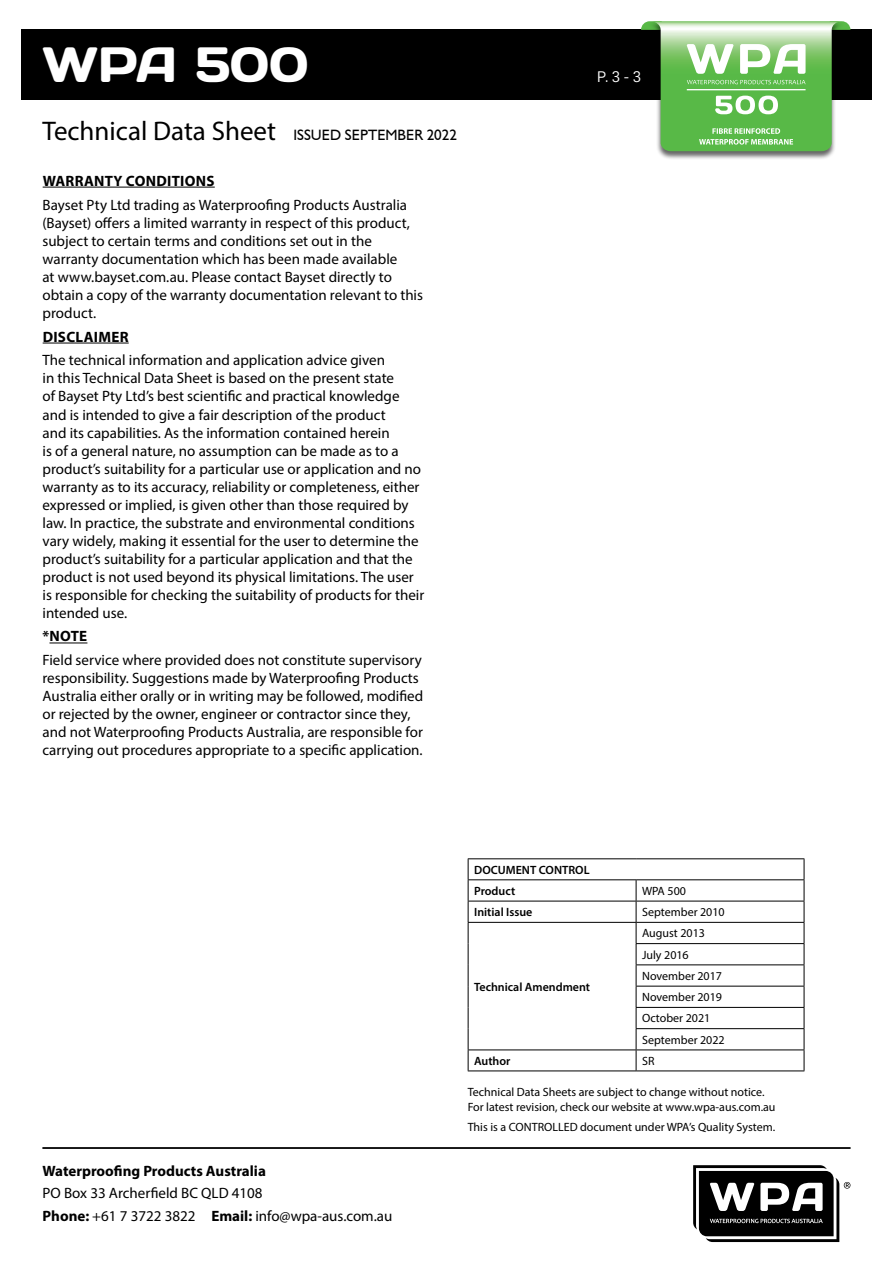
<style>
.page{position:relative;width:893px;height:1263px;background:#fff}
.page>*{position:absolute;margin:0;border:0;box-sizing:border-box;transform-origin:0 0}
.t1{font:49.5px "Days";letter-spacing:-.01em;color:#fff}
.t2{font:27px "Myriad Pro";color:#000}
.t3{font:15px/18px "Myriad Pro";color:#000}
.t4{font:700 15px "Myriad Pro";letter-spacing:.005em;color:#000}
.t5{font:15px "Humanist 521 BT";color:#000}
.t6{font:15px "Flama";color:#fff}
.t7{font:12px/21.3px "Myriad Pro";color:#000}
.t8{font:600 12px/21px "Myriad Pro";color:#000}
.s1{font-weight:700}
</style>
<div class="page">
<hr style="left:43px;top:1147px;width:807px;height:2px;background:#000">
<div style="left:21px;top:30px;width:851px;height:70px;background:#000"></div>
<svg style="left:693px;top:1165px;width:157px;height:77px"></svg>
<hr style="left:468px;top:858px;width:168px;height:1px;background:#000">
<hr style="left:636px;top:858px;width:168px;height:1px;background:#000">
<hr style="left:468px;top:879px;width:168px;height:1px;background:#000">
<hr style="left:636px;top:879px;width:168px;height:1px;background:#000">
<svg style="left:468px;top:859px;width:1px;height:211px"></svg>
<svg style="left:804px;top:859px;width:1px;height:211px"></svg>
<hr style="left:468px;top:1070px;width:168px;height:1px;background:#000">
<hr style="left:636px;top:1070px;width:168px;height:1px;background:#000">
<hr style="left:468px;top:901px;width:168px;height:1px;background:#000">
<hr style="left:636px;top:901px;width:168px;height:1px;background:#000">
<hr style="left:468px;top:922px;width:168px;height:1px;background:#000">
<hr style="left:636px;top:922px;width:168px;height:1px;background:#000">
<hr style="left:636px;top:943px;width:168px;height:1px;background:#000">
<hr style="left:636px;top:964px;width:168px;height:1px;background:#000">
<hr style="left:636px;top:986px;width:168px;height:1px;background:#000">
<hr style="left:636px;top:1007px;width:168px;height:1px;background:#000">
<hr style="left:636px;top:1028px;width:168px;height:1px;background:#000">
<hr style="left:468px;top:1049px;width:168px;height:1px;background:#000">
<hr style="left:636px;top:1049px;width:168px;height:1px;background:#000">
<svg style="left:636px;top:880px;width:1px;height:190px"></svg>
<hr style="left:43px;top:187px;width:172px;height:1px;background:#000">
<hr style="left:43px;top:343px;width:86px;height:1px;background:#000">
<hr style="left:49px;top:643px;width:38px;height:1px;background:#000">
<div style="left:647px;top:21px;width:198px;height:139px;background:#000;opacity:.6"></div>
<svg style="left:641px;top:21px;width:209px;height:130px"></svg>
<h1 class="t1" style="left:43px;top:33px;width:268px">WPA 500</h1>
<h2 class="t2" style="left:43px;top:114px;width:235px">Technical Data Sheet</h2>
<p class="t5" style="left:293px;top:125px;width:165px">ISSUED SEPTEMBER 2022</p>
<p class="t4" style="left:43px;top:171px;width:173px">WARRANTY CONDITIONS</p>
<p class="t3" style="left:43px;top:195px;width:382px">Bayset Pty Ltd trading as Waterproofing Products Australia (Bayset) offers a limited warranty in respect of this product, subject to certain terms and conditions set out in the warranty documentation which has been made available<br>at www.bayset.com.au. Please contact Bayset directly to obtain a copy of the warranty documentation relevant to this product.</p>
<p class="t4" style="left:43px;top:327px;width:87px">DISCLAIMER</p>
<p class="t3" style="left:43px;top:351px;width:383px">The technical information and application advice given<br>in this Technical Data Sheet is based on the present state<br>of Bayset Pty Ltd’s best scientific and practical knowledge and is intended to give a fair description of the product<br>and its capabilities. As the information contained herein<br>is of a general nature, no assumption can be made as to a product’s suitability for a particular use or application and no warranty as to its accuracy, reliability or completeness, either expressed or implied, is given other than those required by law. In practice, the substrate and environmental conditions vary widely, making it essential for the user to determine the product’s suitability for a particular application and that the product is not used beyond its physical limitations. The user is responsible for checking the suitability of products for their intended use.</p>
<p class="t4" style="left:43px;top:627px;width:46px">*NOTE</p>
<p class="t3" style="left:43px;top:651px;width:382px">Field service where provided does not constitute supervisory responsibility. Suggestions made by Waterproofing Products Australia either orally or in writing may be followed, modified or rejected by the owner, engineer or contractor since they, and not Waterproofing Products Australia, are responsible for carrying out procedures appropriate to a specific application.</p>
<p class="t6" style="left:597px;top:66px;width:45px">P. 3 - 3</p>
<p class="t4" style="left:43px;top:1161px;width:225px">Waterproofing Products Australia</p>
<p class="t3" style="left:43px;top:1182px;width:351px;line-height:22.2px">PO Box 33 Archerfield BC QLD 4108<br><span class="s1">Phone:</span> +61 7 3722 3822 <span class="s1">Email:</span> info@wpa-aus.com.au</p>
<p class="t8" style="left:474px;top:859px;width:117px">DOCUMENT CONTROL<br>Product</p>
<p class="t7" style="left:642px;top:880px;width:45px">WPA 500</p>
<p class="t8" style="left:474px;top:901px;width:60px">Initial Issue</p>
<p class="t7" style="left:642px;top:901px;width:84px">September 2010</p>
<p class="t8" style="left:474px;top:976px;width:117px">Technical Amendment</p>
<p class="t7" style="left:642px;top:922px;width:84px">August 2013<br>July 2016<br>November 2017<br>November 2019<br>October 2021<br>September 2022</p>
<p class="t8" style="left:474px;top:1050px;width:38px">Author</p>
<p class="t7" style="left:642px;top:1050px;width:14px">SR</p>
<p class="t7" style="left:468px;top:1085px;width:309px;line-height:14.4px">Technical Data Sheets are subject to change without notice.<br>For latest revision, check our website at www.wpa-aus.com.au</p>
<p class="t7" style="left:468px;top:1116px;width:309px">This is a CONTROLLED document under WPA’s Quality System.</p>
</div>
